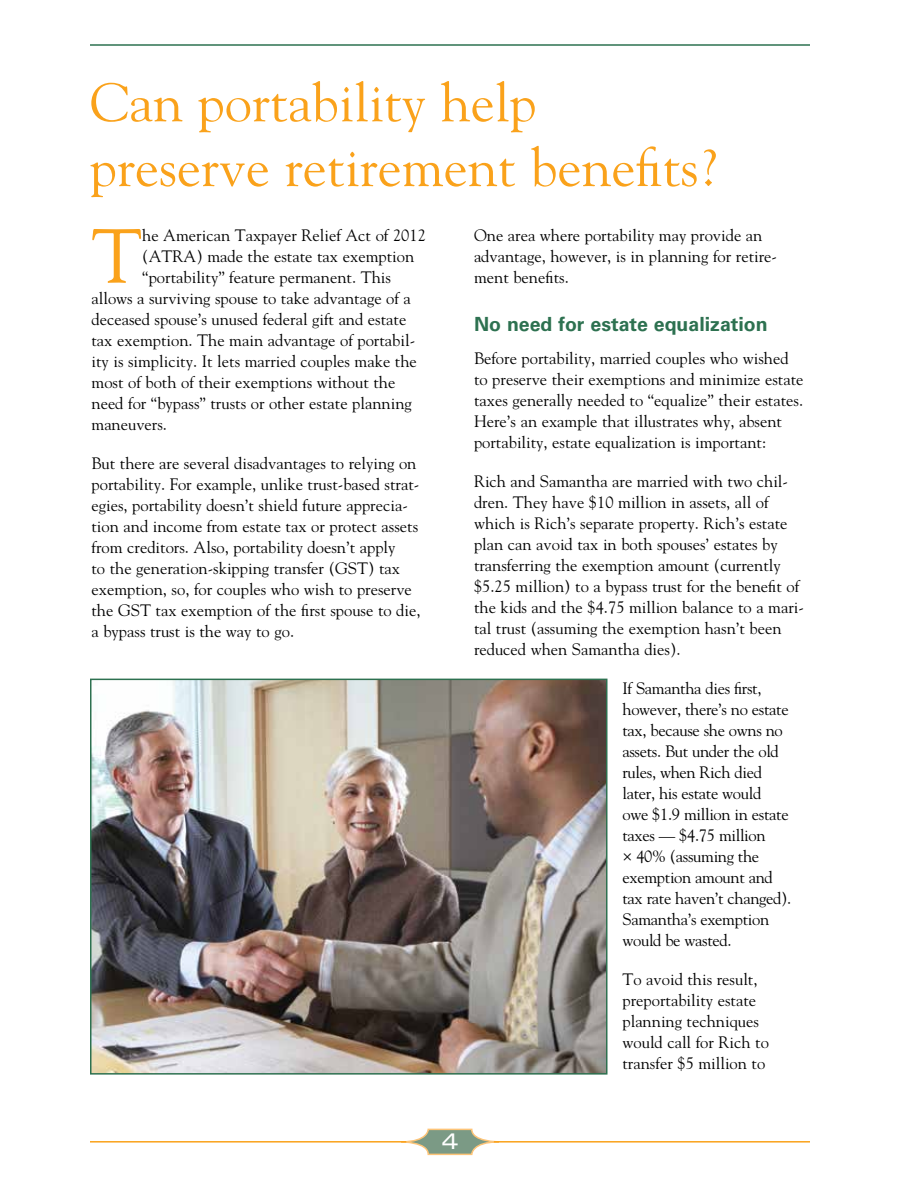
<style>
.page{position:relative;width:918px;height:1188px;background:#fff}
.page>*{position:absolute;margin:0;border:0;box-sizing:border-box;transform-origin:0 0}
.t1{font:76.2px "Goudy Std";color:#faa21b}
.t2{font:54px/64.8px "Goudy Std";color:#faa21b}
.t3{font:expanded 22.5px "Univers LT Std";color:#fff}
.t4{font:700 19.5px "Univers LT Std";color:#2d7150}
.t5{font:16.5px/21px "Goudy Std";color:#000}
.t6{font:16.5px/21px "Goudy Std";letter-spacing:-.02em;color:#000}
</style>
<div class="page">
<hr style="left:90px;top:44px;width:720px;height:2px;background:#2d7150">
<svg style="left:406px;top:1128px;width:89px;height:28px"></svg>
<hr style="left:90px;top:1141px;width:316px;height:2px;background:#faa21b">
<hr style="left:494px;top:1141px;width:316px;height:2px;background:#faa21b">
<img style="left:93px;top:682px;width:512px;height:390px">
<div style="left:90px;top:679px;width:518px;height:396px;border:2px solid #2d7150"></div>
<h2 class="t2" style="left:90px;top:69px;width:628px">Can portability help preserve retirement benefits?</h2>
<h1 class="t1" style="left:92px;top:209px;width:52px">T</h1>
<p class="t5" style="left:142px;top:224px;width:285px">he American Taxpayer Relief Act of 2012</p>
<p class="t5" style="left:142px;top:245px;width:273px">(ATRA) made the estate tax exemption</p>
<p class="t5" style="left:142px;top:266px;width:250px">“portability” feature permanent. This</p>
<p class="t5" style="left:92px;top:287px;width:321px">allows a surviving spouse to take advantage of a</p>
<p class="t5" style="left:92px;top:308px;width:316px">deceased spouse’s unused federal gift and estate</p>
<p class="t5" style="left:92px;top:329px;width:325px">tax exemption. The main advantage of portabil-</p>
<p class="t5" style="left:92px;top:350px;width:327px">ity is simplicity. It lets married couples make the</p>
<p class="t5" style="left:92px;top:371px;width:305px">most of both of their exemptions without the</p>
<p class="t5" style="left:92px;top:392px;width:322px">need for “bypass” trusts or other estate planning</p>
<p class="t5" style="left:92px;top:413px;width:77px">maneuvers.</p>
<p class="t5" style="left:92px;top:452px;width:331px">But there are several disadvantages to relying on portability. For example, unlike trust-based strat&shy;egies, portability doesn’t shield future apprecia&shy;tion and income from estate tax or protect assets from creditors. Also, portability doesn’t apply<br>to the generation-skipping transfer (GST) tax exemption, so, for couples who wish to preserve the GST tax exemption of the first spouse to die, a bypass trust is the way to go.</p>
<p class="t5" style="left:474px;top:224px;width:305px">One area where portability may provide an advantage, however, is in planning for retire&shy;ment benefits.</p>
<p class="t4" style="left:474px;top:312px;width:295px">No need for estate equalization</p>
<p class="t5" style="left:474px;top:347px;width:331px">Before portability, married couples who wished to preserve their exemptions and minimize estate taxes generally needed to “equalize” their estates.<br>Here’s an example that illustrates why, absent portability, estate equalization is important:</p>
<p class="t5" style="left:474px;top:470px;width:332px">Rich and Samantha are married with two chil&shy;dren. They have $10 million in assets, all of which is Rich’s separate property. Rich’s estate plan can avoid tax in both spouses’ estates by transferring the exemption amount (currently $5.25 million) to a bypass trust for the benefit of the kids and the $4.75 million balance to a mari&shy;tal trust (assuming the exemption hasn’t been reduced when Samantha dies).</p>
<p class="t6" style="left:622px;top:677px;width:170px">If Samantha dies first, however, there’s no estate tax, because she owns no assets. But under the old rules, when Rich died later, his estate would<br>owe $1.9 million in estate taxes — $4.75 million<br>× 40% (assuming the exemption amount and tax rate haven’t changed).<br>Samantha’s exemption would be wasted.</p>
<p class="t5" style="left:622px;top:968px;width:148px">To avoid this result, preportability estate planning techniques would call for Rich to transfer $5 million to</p>
<h3 class="t3" style="left:442px;top:1128px;width:18px">4</h3>
</div>
